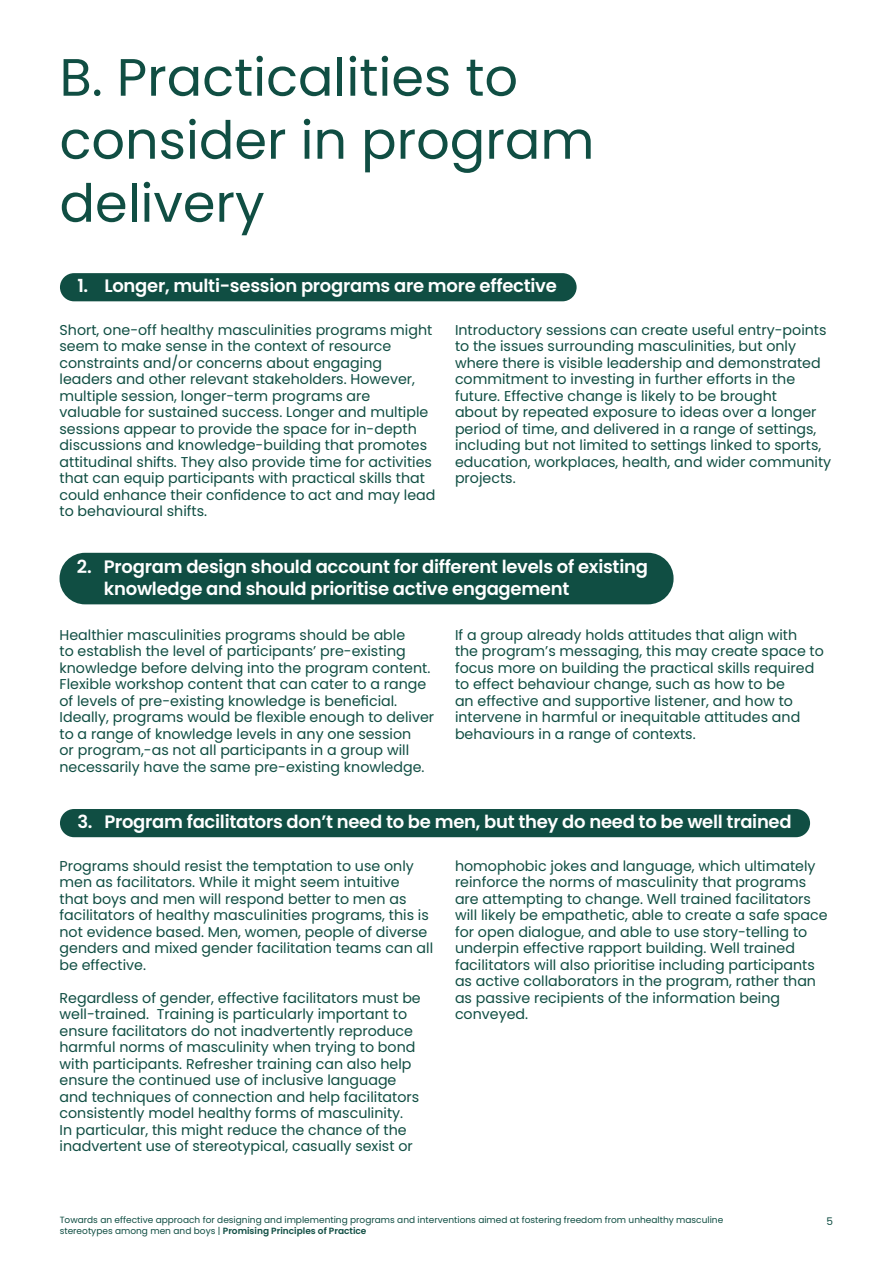
<style>
.page{position:relative;width:893px;height:1263px;background:#fff}
.page>*{position:absolute;margin:0;border:0;box-sizing:border-box;transform-origin:0 0}
.t1{font:52.5px/63px "Poppins";color:#104e43}
.t2{font:600 18px/21.6px "Poppins";letter-spacing:-.015em;color:#fff}
.t3{font:14.25px/16.5px "Poppins";color:#104e43}
.t4{font:10.5px "Poppins";color:#104e43}
.t5{font:9px/10.8px "Poppins";color:#104e43}
.s1{font-weight:600}
</style>
<div class="page">
<div style="left:60px;top:273px;width:517px;height:28px;background:#104e43;border-radius:14px"></div>
<div style="left:60px;top:553px;width:614px;height:51px;background:#104e43;border-radius:26px"></div>
<div style="left:60px;top:809px;width:750px;height:28px;background:#104e43;border-radius:14px"></div>
<p class="t1" style="left:60px;top:46px;width:536px">B. Practicalities to consider in program delivery</p>
<p class="t2" style="left:77px;top:275px;width:481px">1. Longer, multi-session programs are more effective</p>
<p class="t3" style="left:60px;top:322px;width:377px">Short, one-off healthy masculinities programs might seem to make sense in the context of resource constraints and/or concerns about engaging leaders and other relevant stakeholders. However, multiple session, longer-term programs are valuable for sustained success. Longer and multiple sessions appear to provide the space for in-depth discussions and knowledge-building that promotes attitudinal shifts. They also provide time for activities that can equip participants with practical skills that could enhance their confidence to act and may lead to behavioural shifts.</p>
<p class="t3" style="left:455px;top:322px;width:378px">Introductory sessions can create useful entry-points to the issues surrounding masculinities, but only where there is visible leadership and demonstrated commitment to investing in further efforts in the future. Effective change is likely to be brought<br>about by repeated exposure to ideas over a longer period of time, and delivered in a range of settings, including but not limited to settings linked to sports, education, workplaces, health, and wider community projects.</p>
<p class="t2" style="left:104px;top:556px;width:545px;text-indent:-27px">2. Program design should account for different levels of existing knowledge and should prioritise active engagement</p>
<p class="t3" style="left:60px;top:627px;width:376px">Healthier masculinities programs should be able<br>to establish the level of participants’ pre-existing knowledge before delving into the program content.<br>Flexible workshop content that can cater to a range of levels of pre-existing knowledge is beneficial.<br>Ideally, programs would be flexible enough to deliver to a range of knowledge levels in any one session<br>or program,-as not all participants in a group will necessarily have the same pre-existing knowledge.</p>
<p class="t3" style="left:455px;top:627px;width:370px">If a group already holds attitudes that align with<br>the program’s messaging, this may create space to focus more on building the practical skills required to effect behaviour change, such as how to be<br>an effective and supportive listener, and how to intervene in harmful or inequitable attitudes and behaviours in a range of contexts.</p>
<p class="t2" style="left:77px;top:811px;width:716px">3. Program facilitators don’t need to be men, but they do need to be well trained</p>
<p class="t3" style="left:60px;top:857px;width:375px">Programs should resist the temptation to use only men as facilitators. While it might seem intuitive<br>that boys and men will respond better to men as facilitators of healthy masculinities programs, this is not evidence based. Men, women, people of diverse genders and mixed gender facilitation teams can all be effective.</p>
<p class="t3" style="left:60px;top:989px;width:363px">Regardless of gender, effective facilitators must be well-trained. Training is particularly important to ensure facilitators do not inadvertently reproduce harmful norms of masculinity when trying to bond with participants. Refresher training can also help ensure the continued use of inclusive language and techniques of connection and help facilitators consistently model healthy forms of masculinity.<br>In particular, this might reduce the chance of the inadvertent use of stereotypical, casually sexist or</p>
<p class="t3" style="left:455px;top:857px;width:374px">homophobic jokes and language, which ultimately reinforce the norms of masculinity that programs are attempting to change. Well trained facilitators will likely be empathetic, able to create a safe space for open dialogue, and able to use story-telling to underpin effective rapport building. Well trained facilitators will also prioritise including participants as active collaborators in the program, rather than as passive recipients of the information being conveyed.</p>
<p class="t5" style="left:60px;top:1214px;width:665px">Towards an effective approach for designing and implementing programs and interventions aimed at fostering freedom from unhealthy masculine stereotypes among men and boys | <span class="s1">Promising Principles of Practice</span></p>
<p class="t4" style="left:827px;top:1215px;width:8px">5</p>
</div>
